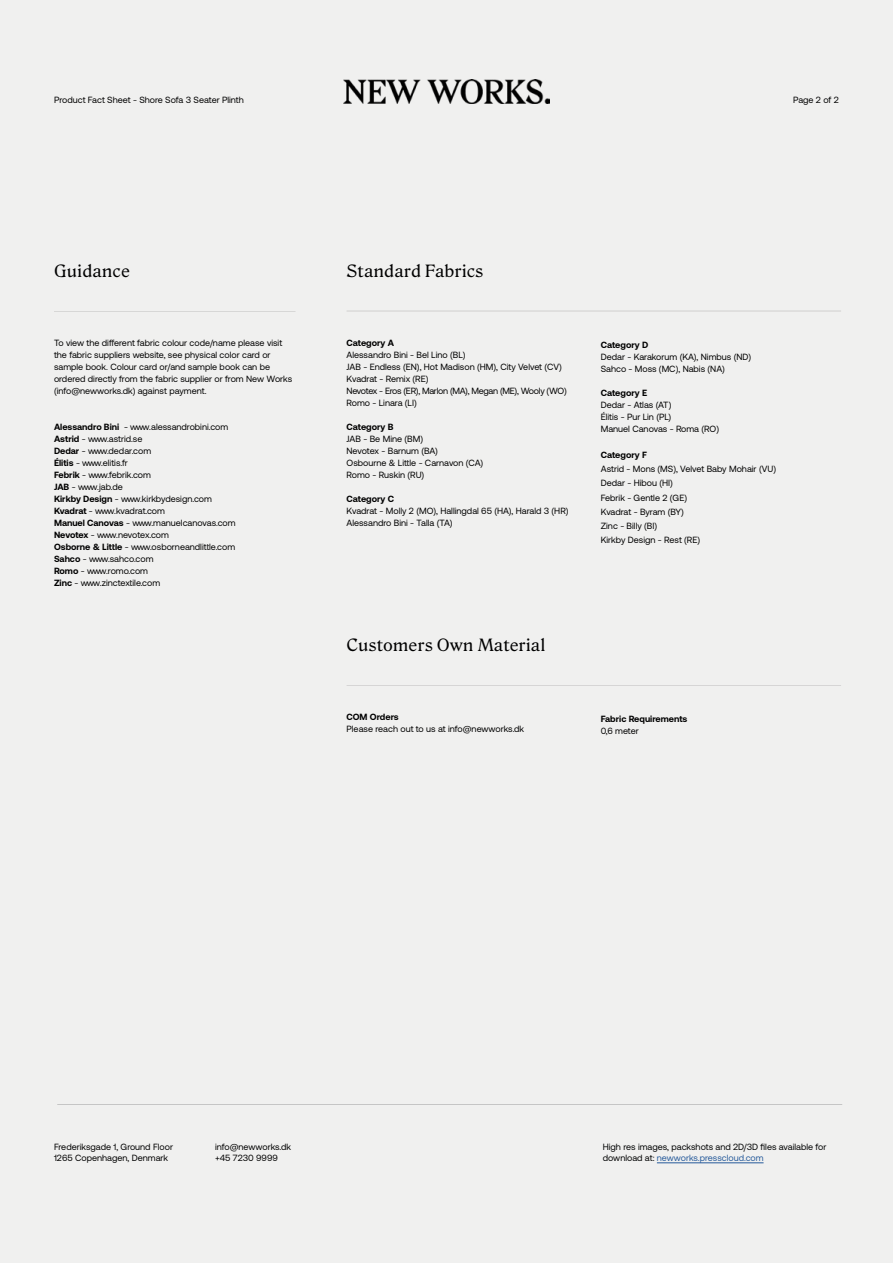
<style>
.page{position:relative;width:893px;height:1263px;background:#f0f0ef}
.page>*{position:absolute;margin:0;border:0;box-sizing:border-box;transform-origin:0 0}
.t1{font:16.5px "Roslindale Text";color:#000}
.t2{font:9px/12px "Aeonik";color:#000}
.t3{font:9px/10.8px "Aeonik";color:#010202}
.t4{font:700 9px "Aeonik";color:#000}
.s1{font-weight:700}
.s2{color:#275b9b}
</style>
<div class="page">
<hr style="left:57px;top:1104px;width:785px;height:1px;background:#858585">
<img style="left:344px;top:80px;width:205px;height:23px">
<hr style="left:657px;top:1162px;width:106px;height:1px;background:#275b9b">
<hr style="left:347px;top:311px;width:494px;height:1px;background:#afadad">
<hr style="left:54px;top:311px;width:242px;height:1px;background:#afadad">
<hr style="left:347px;top:685px;width:494px;height:1px;background:#afadad">
<p class="t2" style="left:54px;top:94px;width:191px">Product Fact Sheet - Shore Sofa 3 Seater Plinth</p>
<p class="t2" style="left:793px;top:94px;width:47px">Page 2 of 2</p>
<h1 class="t1" style="left:54px;top:257px;width:77px">Guidance</h1>
<p class="t2" style="left:54px;top:336px;width:240px">To view the different fabric colour code/name please visit the fabric suppliers website, see physical color card or sample book. Colour card or/and sample book can be ordered directly from the fabric supplier or from New Works (info@newworks.dk) against payment.</p>
<p class="t2" style="left:54px;top:420px;width:183px"><span class="s1">Alessandro Bini</span> - www.alessandrobini.com<br><span class="s1">Astrid</span> - www.astrid.se<br><span class="s1">Dedar</span> - www.dedar.com<br><span class="s1">Élitis</span> - www.elitis.fr<br><span class="s1">Febrik</span> - www.febrik.com<br><span class="s1">JAB</span> - www.jab.de<br><span class="s1">Kirkby Design</span> - www.kirkbydesign.com<br><span class="s1">Kvadrat</span> - www.kvadrat.com<br><span class="s1">Manuel Canovas</span> - www.manuelcanovas.com<br><span class="s1">Nevotex</span> - www.nevotex.com<br><span class="s1">Osborne &amp; Little</span> - www.osborneandlittle.com<br><span class="s1">Sahco</span> - www.sahco.com<br><span class="s1">Romo</span> - www.romo.com<br><span class="s1">Zinc</span> - www.zinctextile.com</p>
<h1 class="t1" style="left:347px;top:257px;width:139px">Standard Fabrics</h1>
<p class="t4" style="left:347px;top:337px;width:49px">Category A</p>
<p class="t2" style="left:347px;top:348px;width:222px">Alessandro Bini - Bel Lino (BL)<br>JAB - Endless (EN), Hot Madison (HM), City Velvet (CV)<br>Kvadrat - Remix (RE)<br>Nevotex - Eros (ER), Marlon (MA), Megan (ME), Wooly (WO)<br>Romo - Linara (LI)</p>
<p class="t4" style="left:347px;top:421px;width:49px">Category B</p>
<p class="t2" style="left:347px;top:432px;width:138px">JAB - Be Mine (BM)<br>Nevotex - Barnum (BA)<br>Osbourne &amp; Little - Carnavon (CA)<br>Romo - Ruskin (RU)</p>
<p class="t4" style="left:347px;top:493px;width:49px">Category C</p>
<p class="t2" style="left:347px;top:504px;width:223px">Kvadrat - Molly 2 (MO), Hallingdal 65 (HA), Harald 3 (HR)<br>Alessandro Bini - Talla (TA)</p>
<p class="t4" style="left:601px;top:339px;width:49px">Category D</p>
<p class="t2" style="left:601px;top:350px;width:152px">Dedar - Karakorum (KA), Nimbus (ND)<br>Sahco - Moss (MC), Nabis (NA)</p>
<p class="t4" style="left:601px;top:387px;width:48px">Category E</p>
<p class="t2" style="left:601px;top:398px;width:120px">Dedar - Atlas (AT)<br>Élitis - Pur Lin (PL)<br>Manuel Canovas - Roma (RO)</p>
<p class="t4" style="left:601px;top:449px;width:48px">Category F</p>
<p class="t2" style="left:601px;top:462px;width:177px;line-height:14.2px">Astrid - Mons (MS), Velvet Baby Mohair (VU)<br>Dedar - Hibou (HI)<br>Febrik - Gentle 2 (GE)<br>Kvadrat - Byram (BY)<br>Zinc - Billy (BI)<br>Kirkby Design - Rest (RE)</p>
<h1 class="t1" style="left:347px;top:632px;width:200px">Customers Own Material</h1>
<p class="t4" style="left:347px;top:712px;width:54px">COM Orders</p>
<p class="t2" style="left:347px;top:723px;width:179px">Please reach out to us at info@newworks.dk</p>
<p class="t4" style="left:601px;top:714px;width:88px">Fabric Requirements</p>
<p class="t2" style="left:601px;top:725px;width:40px">0,6 meter</p>
<p class="t2" style="left:54px;top:1142px;width:120px;line-height:10.8px">Frederiksgade 1, Ground Floor<br>1265 Copenhagen, Denmark</p>
<p class="t2" style="left:215px;top:1142px;width:78px;line-height:10.8px">info@newworks.dk +45 7230 9999</p>
<p class="t3" style="left:603px;top:1142px;width:225px">High res images, packshots and 2D/3D files available for download at: <span class="s2">newworks.presscloud.com</span></p>
</div>
